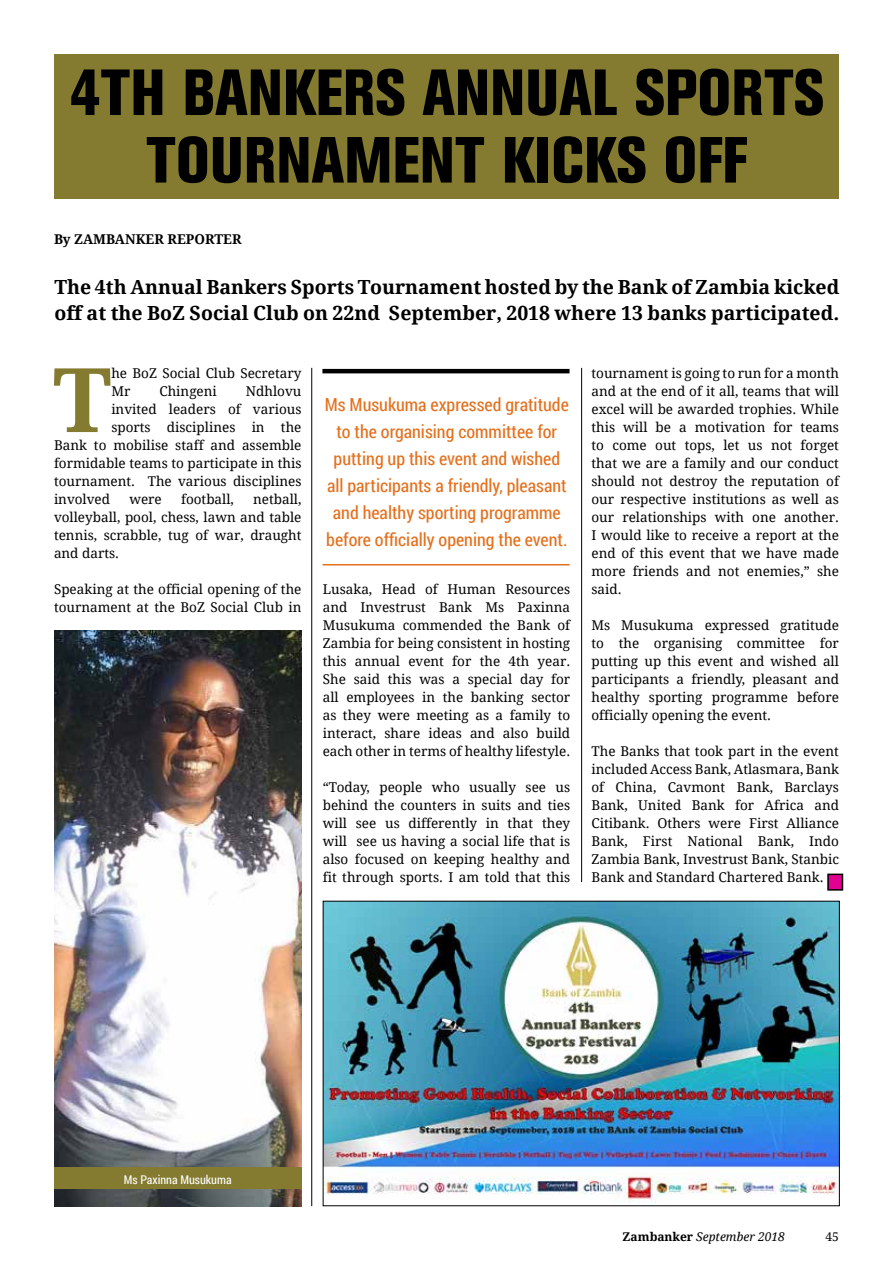
<style>
.page{position:relative;width:893px;height:1263px;background:#fff}
.page>*{position:absolute;margin:0;border:0;box-sizing:border-box;transform-origin:0 0}
.t1{font:700 89.1px "Droid Serif";color:#847b30}
.t2{font:64.5px/67.5px "Akzidenz Grotesk BQ X Bd Cnd Alt";color:#000;text-align:center}
.t3{font:700 19.5px/25.5px "Droid Serif";color:#000}
.t4{font:18px/27px "Roboto Condensed";color:#e4701d;text-align:center}
.t5{font:13.5px/18px "Droid Serif";color:#000;text-align:justify}
.t6{font:700 13.5px "Droid Serif";color:#000}
.t7{font:italic 12px "Droid Serif";color:#000}
.t8{font:12px "Roboto Condensed";color:#fff}
.t9{font:12px "Droid Serif";color:#000}
.s1{font-weight:700;font-style:normal}
</style>
<div class="page">
<div style="left:54px;top:54px;width:785px;height:144px;background:#847b30"></div>
<img style="left:325px;top:903px;width:513px;height:300px">
<hr style="left:311px;top:368px;width:1px;height:838px;background:#000">
<hr style="left:581px;top:368px;width:1px;height:514px;background:#000">
<img style="left:54px;top:630px;width:248px;height:576px">
<hr style="left:323px;top:564px;width:247px;height:1px;background:#e4701d">
<hr style="left:322px;top:369px;width:248px;height:4px;background:#000">
<svg style="left:827px;top:873px;width:17px;height:18px"></svg>
<div style="left:54px;top:1167px;width:247px;height:21px;background:#847b30"></div>
<h2 class="t2" style="left:69px;top:59px;width:756px">4TH BANKERS ANNUAL SPORTS<br>TOURNAMENT KICKS OFF</h2>
<p class="t6" style="left:54px;top:232px;width:189px">By ZAMBANKER REPORTER</p>
<h3 class="t3" style="left:54px;top:275px;width:786px">The 4th Annual Bankers Sports Tournament hosted by the Bank of Zambia kicked off at the BoZ Social Club on 22nd September, 2018 where 13 banks participated.</h3>
<h1 class="t1" style="left:53px;top:349px;width:60px">T</h1>
<p class="t5" style="left:111px;top:364px;width:192px">he BoZ Social Club Secretary<br>Mr</p>
<p class="t5" style="left:159px;top:382px;width:59px">Chingeni</p>
<p class="t5" style="left:246px;top:382px;width:57px">Ndhlovu</p>
<p class="t5" style="left:111px;top:400px;width:192px">invited leaders of various</p>
<p class="t5" style="left:111px;top:418px;width:192px">sports disciplines in the</p>
<p class="t5" style="left:54px;top:436px;width:249px">Bank to mobilise staff and assemble</p>
<p class="t5" style="left:54px;top:454px;width:249px">formidable teams to participate in this</p>
<p class="t5" style="left:54px;top:472px;width:249px">tournament. The various disciplines</p>
<p class="t5" style="left:54px;top:490px;width:58px">involved</p>
<p class="t5" style="left:129px;top:490px;width:34px">were</p>
<p class="t5" style="left:181px;top:490px;width:54px">football,</p>
<h3 class="t4" style="left:325px;top:390px;width:246px">Ms Musukuma expressed gratitude to the organising committee for putting up this event and wished all participants a friendly, pleasant and healthy sporting programme before officially opening the event.</h3>
<p class="t5" style="left:54px;top:490px;width:249px;text-indent:199px">netball, volleyball, pool, chess, lawn and table tennis, scrabble, tug of war, draught and darts.</p>
<p class="t5" style="left:54px;top:580px;width:249px">Speaking at the official opening of the tournament at the BoZ Social Club in</p>
<p class="t5" style="left:323px;top:580px;width:249px">Lusaka, Head of Human Resources and Investrust Bank Ms Paxinna Musukuma commended the Bank of Zambia for being consistent in hosting this annual event for the 4th year.<br>She said this was a special day for all employees in the banking sector as they were meeting as a family to interact, share ideas and also build each other in terms of healthy lifestyle.</p>
<p class="t5" style="left:323px;top:778px;width:249px">“Today, people who usually see us behind the counters in suits and ties will see us differently in that they will see us having a social life that is also focused on keeping healthy and fit through sports. I am told that this</p>
<p class="t5" style="left:591px;top:364px;width:249px">tournament is going to run for a month and at the end of it all, teams that will excel will be awarded trophies. While this will be a motivation for teams to come out tops, let us not forget that we are a family and our conduct should not destroy the reputation of our respective institutions as well as our relationships with one another.<br>I would like to receive a report at the end of this event that we have made more friends and not enemies,” she said.</p>
<p class="t5" style="left:591px;top:616px;width:249px">Ms Musukuma expressed gratitude to the organising committee for putting up this event and wished all participants a friendly, pleasant and healthy sporting programme before officially opening the event.</p>
<p class="t5" style="left:591px;top:742px;width:249px">The Banks that took part in the event included Access Bank, Atlasmara, Bank of China, Cavmont Bank, Barclays Bank, United Bank for Africa and Citibank. Others were First Alliance Bank, First National Bank, Indo Zambia Bank, Investrust Bank, Stanbic Bank and Standard Chartered Bank.</p>
<p class="t8" style="left:124px;top:1171px;width:109px">Ms Paxinna Musukuma</p>
<p class="t7" style="left:623px;top:1229px;width:164px"><span class="s1">Zambanker</span> September 2018</p>
<p class="t9" style="left:825px;top:1229px;width:15px">45</p>
</div>
